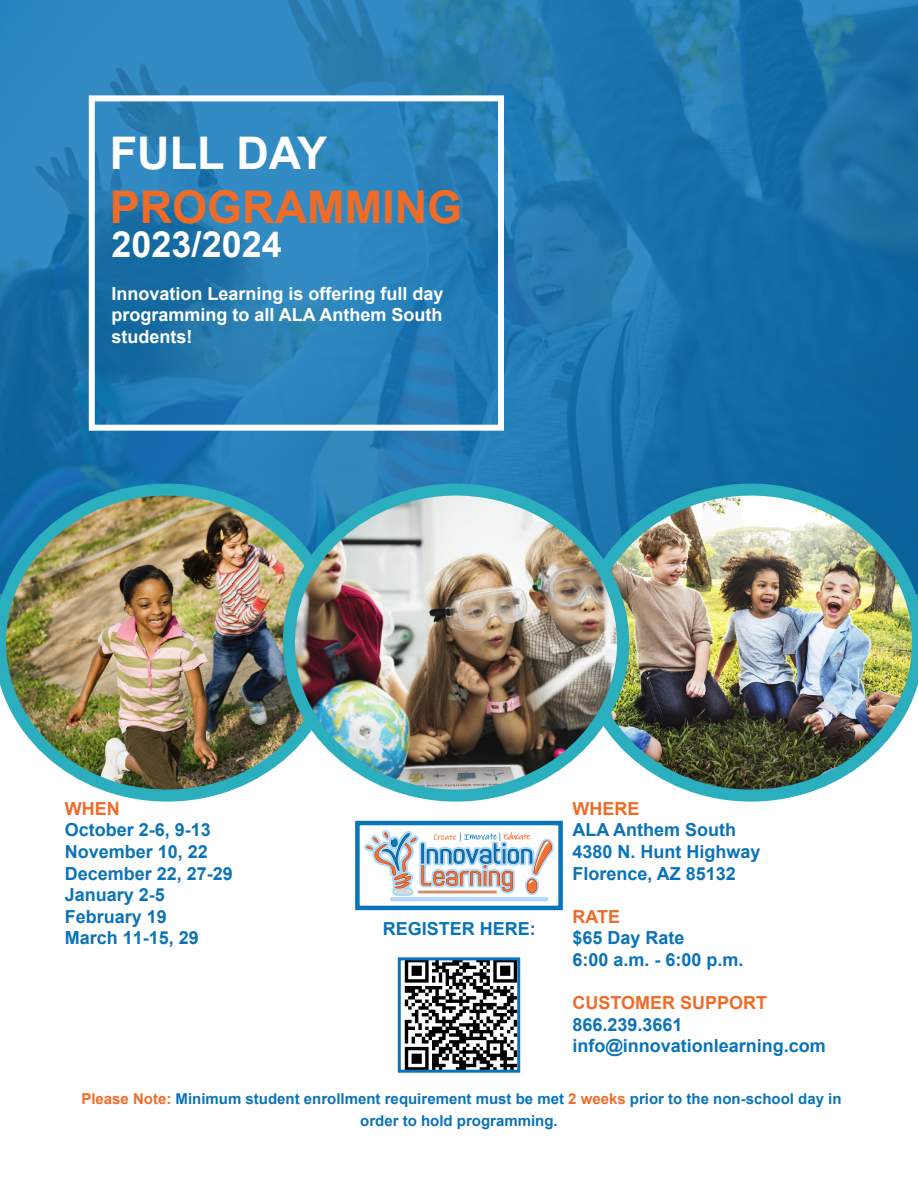
<style>
.page{position:relative;width:918px;height:1188px;background:#fff}
.page>*{position:absolute;margin:0;border:0;box-sizing:border-box;transform-origin:0 0}
.t1{font:700 45px "Arial";color:#ef6c28}
.t2{font:700 45px "Arial";color:#fff}
.t3{font:700 36px "Arial";color:#fff}
.t4{font:700 18px/21.6px "Arial";color:#0b73b7}
.t5{font:700 18px/21.6px "Arial";color:#fff;text-align:justify}
.t6{font:700 18px "Arial";color:#ef6c28}
.t7{font:700 18px "Arial";color:#0974b7}
.t8{font:700 15px/21.6px "Arial";color:#0b73b7;text-align:center}
.s1{color:#ef6c28}
</style>
<div class="page">
<svg style="left:0;top:0;width:918px;height:490px;background:#2178b0"></svg>
<img style="left:404px;top:961px;width:112px;height:108px">
<div style="left:398px;top:957px;width:122px;height:116px;border:3px solid #0b73b7"></div>
<div style="left:89px;top:95px;width:415px;height:336px;border:6px solid #fff"></div>
<img style="left:0;top:484px;width:340px;height:318px">
<img style="left:578px;top:484px;width:340px;height:318px">
<img style="left:289px;top:490px;width:334px;height:306px">
<div style="left:283px;top:484px;width:346px;height:318px;border:12px solid #2baebe;border-radius:50%"></div>
<img style="left:364px;top:830px;width:190px;height:72px">
<div style="left:355px;top:821px;width:208px;height:89px;border:4px solid #0974b7"></div>
<p class="t2" style="left:110px;top:123px;width:219px">FULL DAY</p>
<p class="t1" style="left:110px;top:177px;width:354px">PROGRAMMING</p>
<p class="t3" style="left:112px;top:220px;width:172px">2023/2024</p>
<p class="t5" style="left:112px;top:283px;width:334px">Innovation Learning is offering full day programming to all ALA Anthem South students!</p>
<p class="t4" style="left:65px;top:798px;width:170px"><span class="s1">WHEN<br></span>October 2-6, 9-13<br>November 10, 22<br>December 22, 27-29<br>January 2-5<br>February 19<br>March 11-15, 29</p>
<p class="t6" style="left:572px;top:797px;width:68px">WHERE</p>
<p class="t4" style="left:572px;top:820px;width:165px">ALA Anthem South</p>
<p class="t4" style="left:572px;top:841px;width:190px">4380 N. Hunt Highway</p>
<p class="t4" style="left:572px;top:863px;width:165px">Florence, AZ 85132</p>
<p class="t6" style="left:572px;top:905px;width:49px">RATE</p>
<p class="t4" style="left:572px;top:928px;width:114px">$65 Day Rate</p>
<p class="t4" style="left:572px;top:949px;width:173px">6:00 a.m. - 6:00 p.m.</p>
<p class="t6" style="left:572px;top:991px;width:196px">CUSTOMER SUPPORT</p>
<p class="t4" style="left:572px;top:1014px;width:112px">866.239.3661</p>
<p class="t4" style="left:572px;top:1036px;width:255px">info@innovationlearning.com</p>
<p class="t8" style="left:81px;top:1088px;width:762px"><span class="s1">Please Note:</span> Minimum student enrollment requirement must be met <span class="s1">2 weeks</span> prior to the non-school day in order to hold programming.</p>
<p class="t7" style="left:383px;top:917px;width:155px">REGISTER HERE:</p>
</div>
